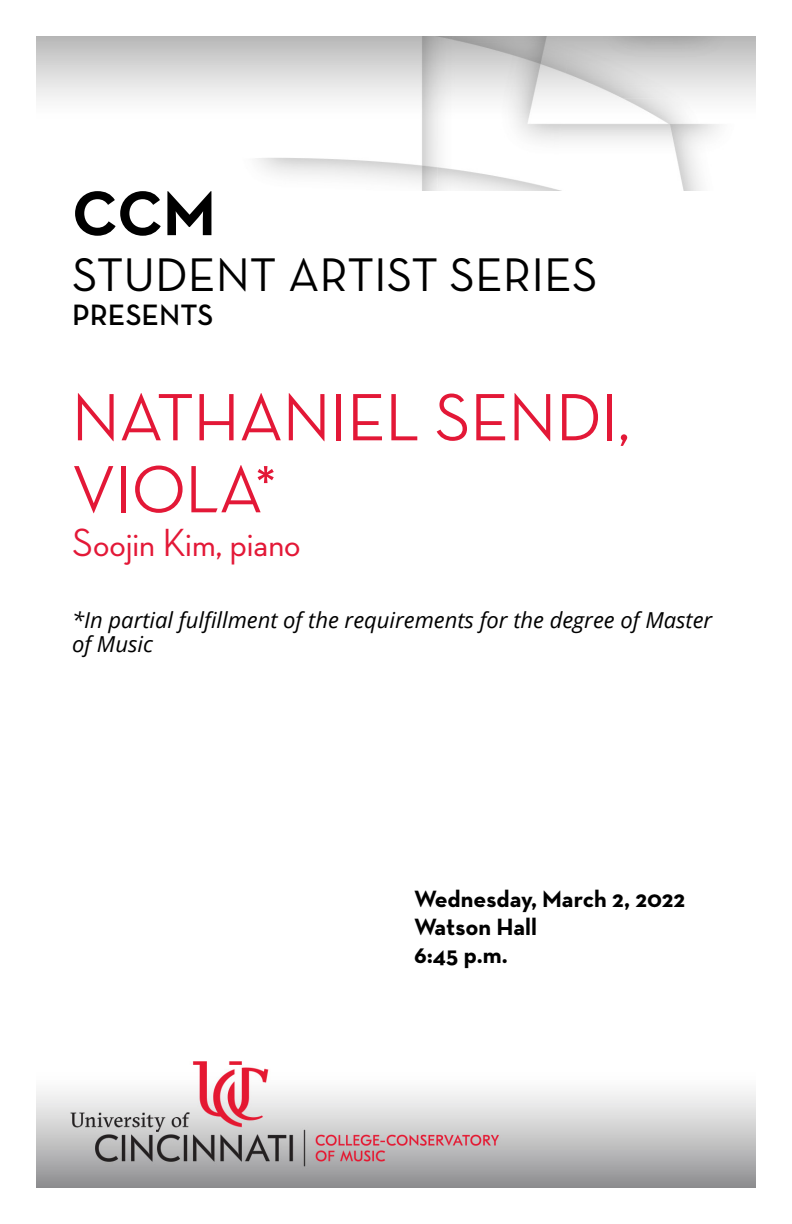
<style>
.page{position:relative;width:792px;height:1224px;background:#fff}
.page>*{position:absolute;margin:0;border:0;box-sizing:border-box;transform-origin:0 0}
.Concert_Title{font:500 68px/72px "Neutra Disp";color:#e31837}
.Page_Intro{font:700 64px "Neutra Text";color:#000}
.Page_Intro-2{font:48px "Neutra Text";color:#000}
.Concert_Title-2{font:500 40px "Neutra Disp";color:#e31837}
.Page_Intro-3{font:600 30px "Neutra Text";color:#000}
.Date_Venue_Time{font:700 24px "Neutra Text";color:#000}
.Concert_Title-3{font:italic 22px/24px "Open Sans";color:#000}
</style>
<div class="page">
<img style="left:36px;top:36px;width:720px;height:154px">
<img style="left:36px;top:1061px;width:720px;height:127px">
<h1 class="Page_Intro" style="left:72px;top:173px;width:145px">CCM</h1>
<h1 class="Page_Intro-2" style="left:72px;top:246px;width:527px">STUDENT ARTIST SERIES</h1>
<h1 class="Page_Intro-3" style="left:72px;top:297px;width:143px">PRESENTS</h1>
<h1 class="Concert_Title" style="left:72px;top:382px;width:559px">NATHANIEL SENDI,<br>VIOLA*</h1>
<h1 class="Concert_Title-2" style="left:72px;top:521px;width:230px">Soojin Kim, piano</h1>
<h1 class="Concert_Title-3" style="left:72px;top:608px;width:642px">*In partial fulfillment of the requirements for the degree of Master of Music</h1>
<h3 class="Date_Venue_Time" style="left:414px;top:883px;width:273px">Wednesday, March 2, 2022</h3>
<h3 class="Date_Venue_Time" style="left:414px;top:911px;width:124px">Watson Hall</h3>
<h3 class="Date_Venue_Time" style="left:414px;top:939px;width:95px">6:45 p.m.</h3>
</div>
